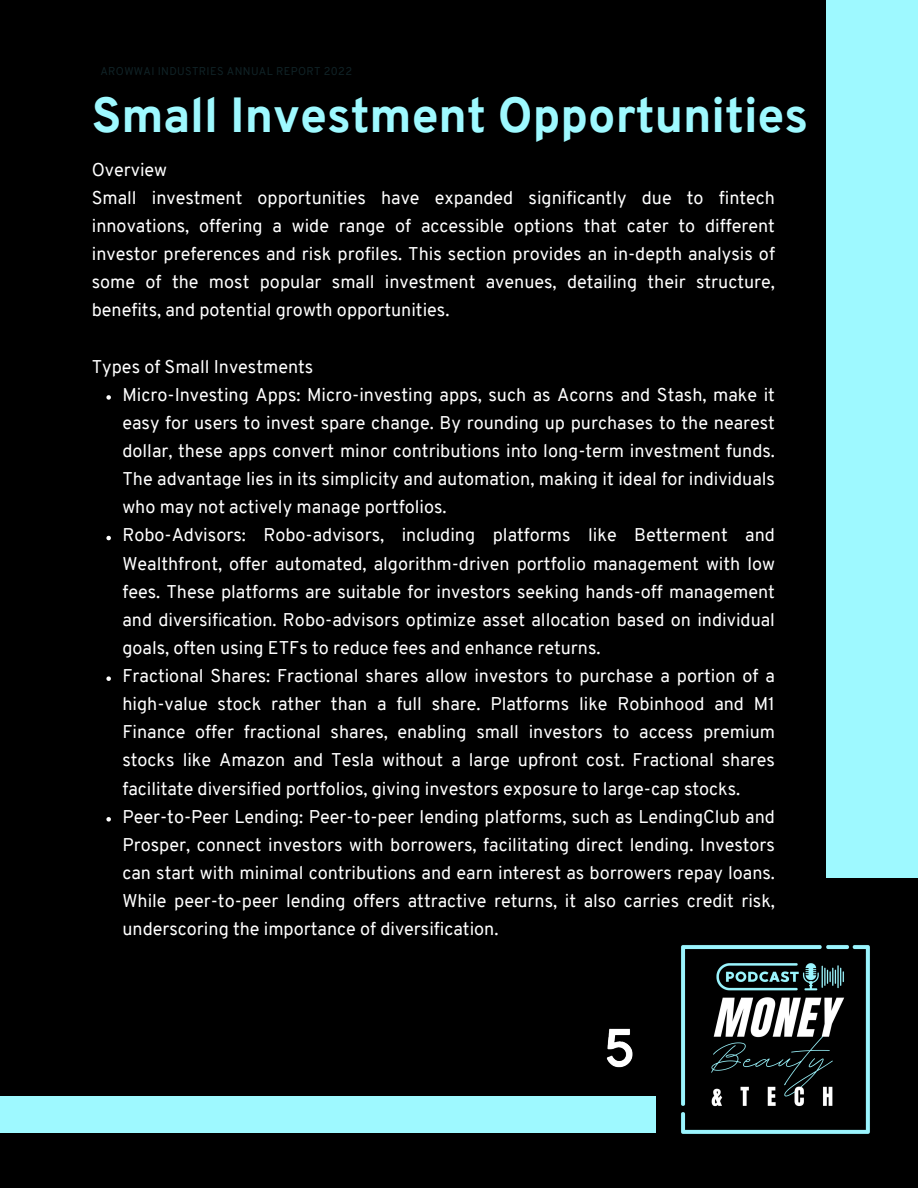
<style>
.page{position:relative;width:918px;height:1188px;background:#000}
.page>*{position:absolute;margin:0;border:0;box-sizing:border-box;transform-origin:0 0}
.t1{font:800 48px "Overpass";color:#9ef9ff}
.t2{font:18px/28.2px "Overpass";color:#fff;text-align:justify}
.t3{font:11.1px "Overpass";letter-spacing:.03em;color:#102226}
</style>
<div class="page">
<svg style="left:106px;top:395px;width:5px;height:5px"></svg>
<svg style="left:106px;top:536px;width:5px;height:4px"></svg>
<svg style="left:106px;top:676px;width:5px;height:5px"></svg>
<svg style="left:106px;top:817px;width:5px;height:5px"></svg>
<div style="left:0;top:1096px;width:655px;height:37px;background:#9ef9ff"></div>
<div style="left:826px;top:0;width:92px;height:878px;background:#9ef9ff"></div>
<img style="left:681px;top:945px;width:189px;height:189px">
<img style="left:606px;top:1028px;width:27px;height:40px">
<p class="t3" style="left:100px;top:67px;width:253px">AROWWAI INDUSTRIES ANNUAL REPORT 2022</p>
<p class="t1" style="left:92px;top:96px;width:718px">Small Investment Opportunities</p>
<h1 class="t2" style="left:92px;top:157px;width:685px;text-align:left">Overview<br>Small investment opportunities have expanded significantly due to fintech innovations, offering a wide range of accessible options that cater to different investor preferences and risk profiles. This section provides an in-depth analysis of some of the most popular small investment avenues, detailing their structure, benefits, and potential growth opportunities.</h1>
<h2 class="t2" style="left:92px;top:354px;width:223px">Types of Small Investments</h2>
<h2 class="t2" style="left:122px;top:382px;width:654px">Micro-Investing Apps: Micro-investing apps, such as Acorns and Stash, make it easy for users to invest spare change. By rounding up purchases to the nearest dollar, these apps convert minor contributions into long-term investment funds.<br>The advantage lies in its simplicity and automation, making it ideal for individuals who may not actively manage portfolios.</h2>
<p class="t2" style="left:122px;top:523px;width:654px">Robo-Advisors: Robo-advisors, including platforms like Betterment and Wealthfront, offer automated, algorithm-driven portfolio management with low fees. These platforms are suitable for investors seeking hands-off management and diversification. Robo-advisors optimize asset allocation based on individual goals, often using ETFs to reduce fees and enhance returns.</p>
<p class="t2" style="left:122px;top:663px;width:654px">Fractional Shares: Fractional shares allow investors to purchase a portion of a high-value stock rather than a full share. Platforms like Robinhood and M1<br>Finance offer fractional shares, enabling small investors to access premium stocks like Amazon and Tesla without a large upfront cost. Fractional shares facilitate diversified portfolios, giving investors exposure to large-cap stocks.</p>
<p class="t2" style="left:122px;top:804px;width:654px">Peer-to-Peer Lending: Peer-to-peer lending platforms, such as LendingClub and Prosper, connect investors with borrowers, facilitating direct lending. Investors can start with minimal contributions and earn interest as borrowers repay loans.<br>While peer-to-peer lending offers attractive returns, it also carries credit risk, underscoring the importance of diversification.</p>
</div>
